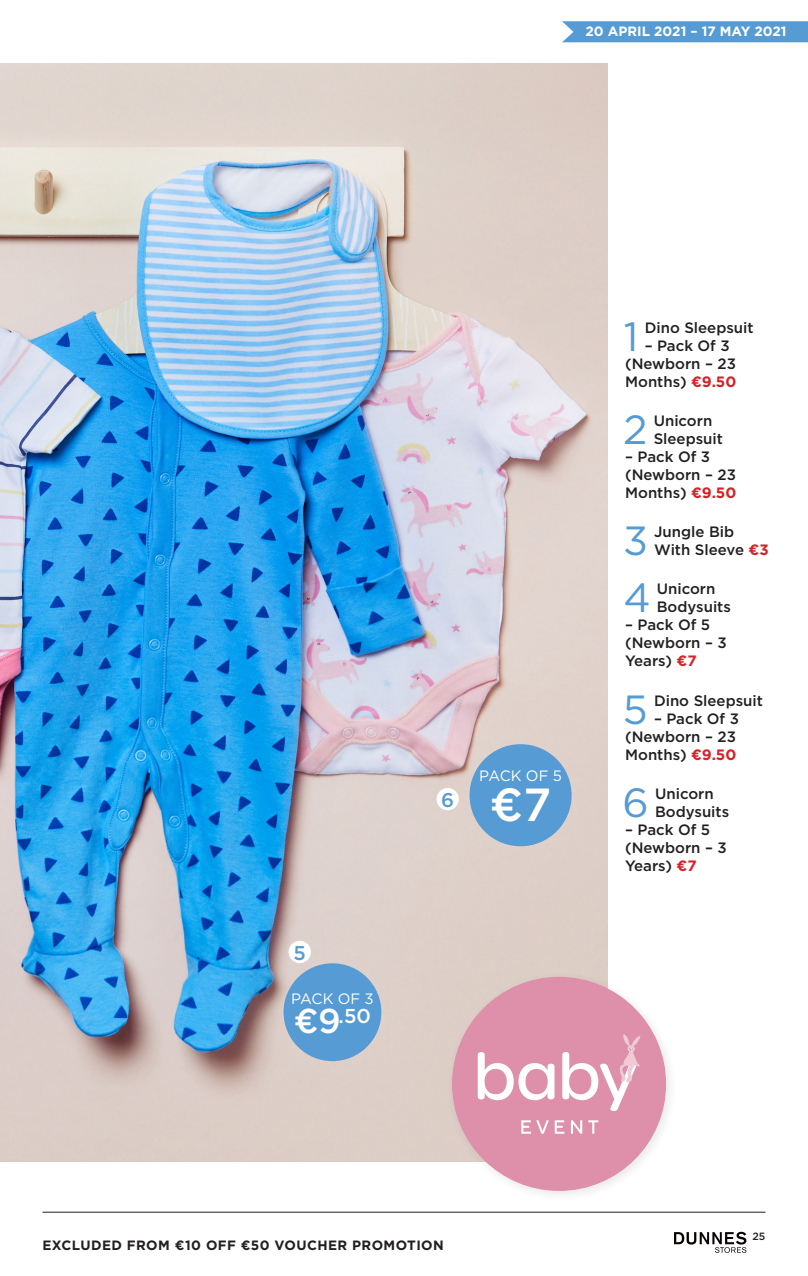
<style>
.page{position:relative;width:808px;height:1276px;background:#fff}
.page>*{position:absolute;margin:0;border:0;box-sizing:border-box;transform-origin:0 0}
.t1{font:500 46.35px "Gotham";color:#fff}
.Descriptor{font:40.65px "Gotham";color:#569bd3}
.t2{font:500 20.1px "Gotham";color:#fff}
.t3{font:500 19.95px "Gotham";color:#569bd3}
.Descriptor-2{font:500 15px/18px "Gotham";color:#231f20}
.t4{font:15px "Gotham";letter-spacing:-.02em;color:#fff}
.t5{font:700 13.5px "Gotham";letter-spacing:.03em;color:#231f20}
.t6{font:700 13.5px "Gotham";color:#fff}
.t7{font:500 10.5px "Gotham";color:#231f20}
.s1{font-size:34.5px}
.s2{font-weight:700;color:#d62229}
</style>
<div class="page">
<img style="left:0;top:64px;width:608px;height:1097px">
<div style="left:446px;top:971px;width:232px;height:232px;background:#231f20;opacity:.1"></div>
<div style="left:452px;top:977px;width:214px;height:214px;background:#de8fa9;border-radius:50%"></div>
<svg style="left:521px;top:1120px;width:77px;height:13px"></svg>
<svg style="left:478px;top:1034px;width:163px;height:77px"></svg>
<div style="left:469px;top:744px;width:103px;height:102px;background:#569bd3;border-radius:50%"></div>
<div style="left:284px;top:963px;width:97px;height:98px;background:#569bd3;border-radius:50%"></div>
<div style="left:289px;top:941px;width:22px;height:22px;background:#fff;border-radius:50%"></div>
<div style="left:436px;top:788px;width:23px;height:22px;background:#fff;border-radius:50%"></div>
<hr style="left:43px;top:1211px;width:722px;height:1px;background:#231f20">
<svg style="left:674px;top:1231px;width:72px;height:21px"></svg>
<svg style="left:562px;top:21px;width:246px;height:21px;background:#5c9ed4"></svg>
<p class="t6" style="left:585px;top:23px;width:203px">20 APRIL 2021 – 17 MAY 2021</p>
<p class="t3" style="left:294px;top:939px;width:14px">5</p>
<p class="t4" style="left:291px;top:988px;width:84px">PACK OF 3</p>
<p class="t2" style="left:294px;top:1003px;width:78px"><span class="s1">€9</span>.50</p>
<p class="t3" style="left:441px;top:787px;width:15px">6</p>
<p class="t4" style="left:479px;top:766px;width:84px">PACK OF 5</p>
<p class="t1" style="left:490px;top:774px;width:63px">€7</p>
<p class="Descriptor" style="left:624px;top:310px;width:16px">1</p>
<p class="Descriptor-2" style="left:645px;top:318px;width:111px">Dino Sleepsuit</p>
<p class="Descriptor-2" style="left:625px;top:336px;width:113px;text-indent:20px">– Pack Of 3 (Newborn – 23<br>Months) <span class="s2">€9.50</span></p>
<p class="Descriptor" style="left:623px;top:403px;width:26px">2</p>
<p class="Descriptor-2" style="left:654px;top:411px;width:71px">Unicorn<br>Sleepsuit</p>
<p class="Descriptor-2" style="left:625px;top:447px;width:113px">– Pack Of 3 (Newborn – 23<br>Months) <span class="s2">€9.50</span></p>
<p class="Descriptor" style="left:623px;top:515px;width:26px">3</p>
<p class="Descriptor-2" style="left:654px;top:522px;width:116px">Jungle Bib<br>With Sleeve <span class="s2">€3</span></p>
<p class="Descriptor" style="left:623px;top:572px;width:29px">4</p>
<p class="Descriptor-2" style="left:657px;top:580px;width:76px">Unicorn<br>Bodysuits</p>
<p class="Descriptor-2" style="left:625px;top:616px;width:103px">– Pack Of 5 (Newborn – 3<br>Years) <span class="s2">€7</span></p>
<p class="Descriptor" style="left:623px;top:683px;width:26px">5</p>
<p class="Descriptor-2" style="left:654px;top:691px;width:111px">Dino Sleepsuit</p>
<p class="Descriptor-2" style="left:625px;top:709px;width:115px;text-indent:29px">– Pack Of 3 (Newborn – 23<br>Months) <span class="s2">€9.50</span></p>
<p class="Descriptor" style="left:623px;top:776px;width:28px">6</p>
<p class="Descriptor-2" style="left:655px;top:784px;width:76px">Unicorn<br>Bodysuits</p>
<p class="Descriptor-2" style="left:625px;top:820px;width:103px">– Pack Of 5 (Newborn – 3<br>Years) <span class="s2">€7</span></p>
<p class="t5" style="left:43px;top:1236px;width:403px">EXCLUDED FROM €10 OFF €50 VOUCHER PROMOTION</p>
<p class="t7" style="left:752px;top:1229px;width:14px">25</p>
</div>
